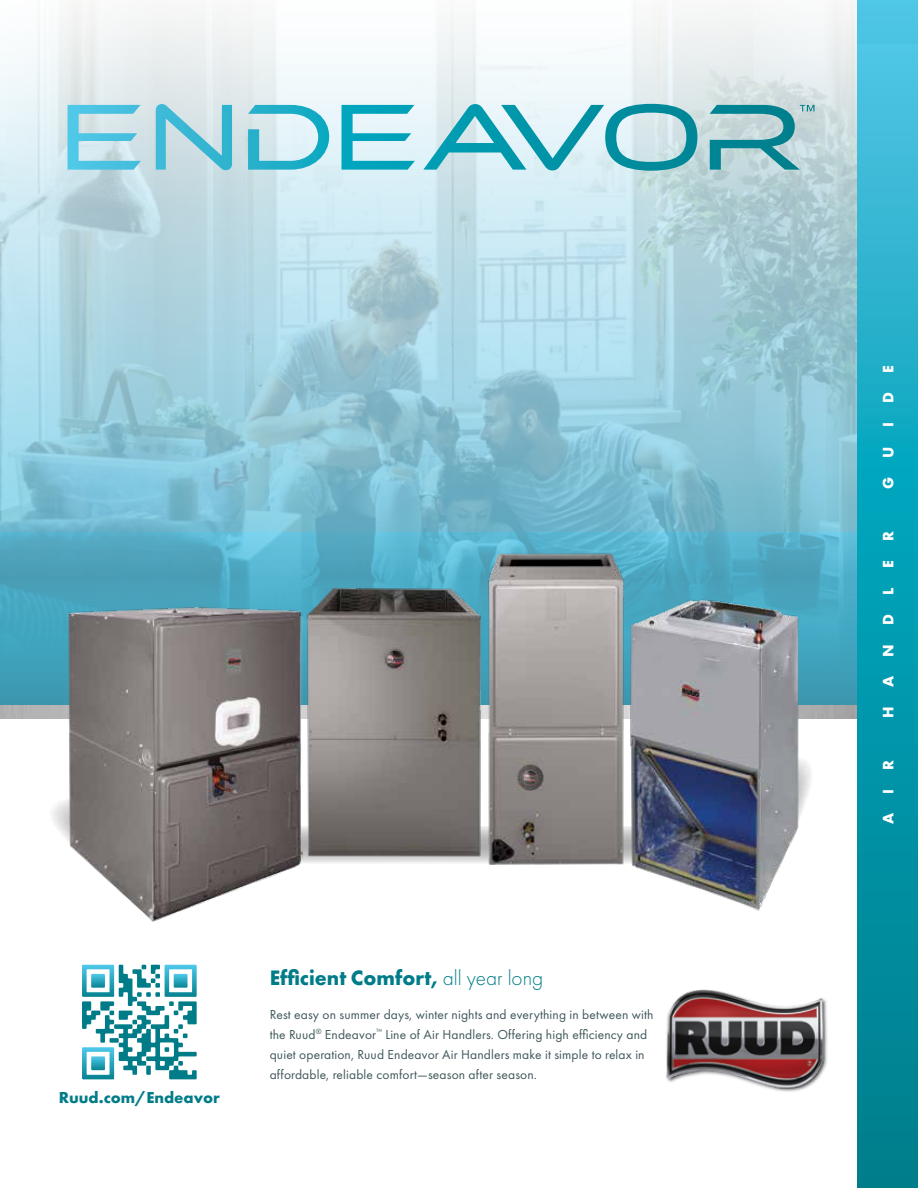
<style>
.page{position:relative;width:918px;height:1188px;background:#fff}
.page>*{position:absolute;margin:0;border:0;box-sizing:border-box;transform-origin:0 0}
.t1{font:700 21.75px "Futura PT";color:#007c89}
.t2{font:700 16.5px "Futura PT";color:#007c89}
.t3{font:700 15.6px "Futura PT";letter-spacing:1.23em;color:#fff}
.t4{font:13.5px/20.2px "Futura PT";letter-spacing:.01em;color:#3f575a}
.s1{font-weight:300}
</style>
<div class="page">
<img style="left:0;top:220px;width:857px;height:312px">
<svg style="left:0;top:532px;width:857px;height:173px;background:#4faac4"></svg>
<svg style="left:0;top:3px;width:857px;height:217px"></svg>
<svg style="left:857px;top:0;width:61px;height:1188px;background:#2da8c0"></svg>
<svg style="left:857px;top:45px;width:61px;height:1100px;background:#14a3bb"></svg>
<svg style="left:68px;top:104px;width:747px;height:67px;background:#97d0db"></svg>
<img style="left:666px;top:910px;width:228px;height:256px">
<svg style="left:82px;top:965px;width:115px;height:114px"></svg>
<svg style="left:302px;top:826px;width:182px;height:37px"></svg>
<svg style="left:801px;top:761px;width:10px;height:52px"></svg>
<svg style="left:52px;top:800px;width:16px;height:40px"></svg>
<img style="left:303px;top:584px;width:181px;height:275px">
<img style="left:68px;top:602px;width:234px;height:320px">
<img style="left:628px;top:594px;width:173px;height:323px">
<img style="left:484px;top:550px;width:144px;height:315px">
<p class="t2" style="left:59px;top:1087px;width:163px">Ruud.com/Endeavor</p>
<h1 class="t1" style="left:270px;top:964px;width:275px">Efficient Comfort, <span class="s1">all year long</span></h1>
<p class="t4" style="left:270px;top:1004px;width:385px">Rest easy on summer days, winter nights and everything in between with the Ruud<sup>®</sup> Endeavor<sup>™</sup> Line of Air Handlers. Offering high efficiency and quiet operation, Ruud Endeavor Air Handlers make it simple to relax in affordable, reliable comfort—season after season.</p>
<p class="t3" style="left:878px;top:489px;width:125px;rotate:-90deg">GUIDE</p>
<p class="t3" style="left:878px;top:718px;width:188px;rotate:-90deg">HANDLER</p>
<p class="t3" style="left:878px;top:824px;width:66px;rotate:-90deg">AIR</p>
</div>
